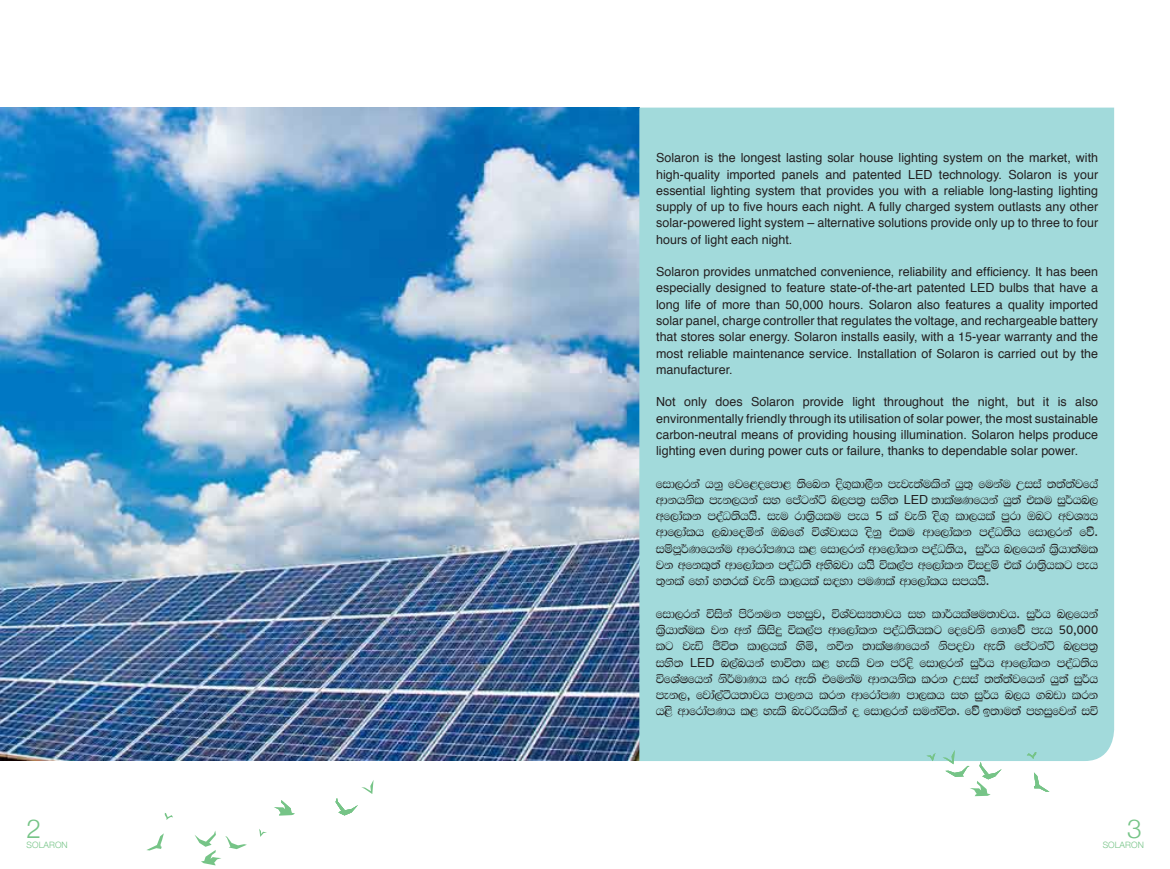
<style>
.page{position:relative;width:1170px;height:869px;background:#fff}
.page>*{position:absolute;margin:0;border:0;box-sizing:border-box;transform-origin:0 0}
.body_text{font:12.5px/16.2px "Helvetica";color:#231f20;text-align:justify}
.t1{font:12.5px/16.2px "FM Bindumathix";color:#231f20}
.t2{font:300 8.75px "Helvetica Neue";letter-spacing:.01em;color:#76c487}
.s1{font-family:"Helvetica"}
.s2{font-family:"Cocon";font-weight:300}
</style>
<div class="page">
<img style="left:0;top:107px;width:639px;height:653px">
<div style="left:639px;top:107px;width:476px;height:653px;background:#a2dadb"></div>
<svg style="left:274px;top:749px;width:775px;height:2px;background:#759fb3"></svg>
<svg style="left:147px;top:813px;width:120px;height:52px"></svg>
<svg style="left:274px;top:751px;width:775px;height:64px"></svg>
<svg style="left:335px;top:797px;width:23px;height:18px"></svg>
<p class="body_text" style="left:656px;top:149px;width:443px">Solaron is the longest lasting solar house lighting system on the market, with high-quality imported panels and patented LED technology. Solaron is your essential lighting system that provides you with a reliable long-lasting lighting supply of up to five hours each night. A fully charged system outlasts any other solar-powered light system – alternative solutions provide only up to three to four hours of light each night.</p>
<p class="body_text" style="left:656px;top:263px;width:443px">Solaron provides unmatched convenience, reliability and efficiency. It has been especially designed to feature state-of-the-art patented LED bulbs that have a long life of more than 50,000 hours. Solaron also features a quality imported solar panel, charge controller that regulates the voltage, and rechargeable battery that stores solar energy. Solaron installs easily, with a 15-year warranty and the most reliable maintenance service. Installation of Solaron is carried out by the manufacturer.</p>
<p class="body_text" style="left:656px;top:393px;width:443px">Not only does Solaron provide light throughout the night, but it is also environmentally friendly through its utilisation of solar power, the most sustainable carbon-neutral means of providing housing illumination. Solaron helps produce lighting even during power cuts or failure, thanks to dependable solar power.</p>
<p class="t1" style="left:656px;top:476px;width:447px">fid,rka hkqfjf&lt;ofmd&lt; ;sfnk È.=ld,Sk meje;aulska hq;= fukau Wiia ;;a;ajfha wdkhksl mek,hka iy fmagkaÜ n,m;%iys; <span class="s1">LED</span> ;dlaIKfhka hq;a tlu iq¾hn, wf,dalk moaO;shhs’<span class="s2">.</span> ieu rd;%shlu meh <span class="s2">5</span> la jeksos.= ld,hla mqrd Tng wjYHh wdf,dalh ,ndfoñka Tnf.a úYajdih oskqtlu wdf,dalk moaO;sh fid,rka fú’<span class="s2">. </span>iïmQ¾Kfhkau wdfrdamKh l&lt; fid,rka wdf,dalk moaO;sh<span class="s2">,</span> iq¾h n,fhka l%shd;aul jk wfkl=;a wdf,dalk moaO;swNsnjd hhs’úl,am wf,dalk úiÿï tla rd;s%hlg meh ;=kla fyda y;rla jeksld,hla i|yd muKla wdf,dalh imhhs’<span class="s2">.</span></p>
<p class="t1" style="left:656px;top:606px;width:451px">fid,rka úiska msßkuk myiqj<span class="s2">,</span> úYajiH;djh iy ld¾hlaIu;djh<span class="s2">.</span> iq¾h n,fhka l%shd;aul jk wka lsisÿ úl,am wdf,dalk moaO;shlg fofjksfkdfõ’meh <span class="s2">50,000 </span>lg jeä Ôú; ld,hla ysñ<span class="s2">,</span> kùk ;dlaIKfhka ksmojd we;s fmagkaÜ n,m;% iys; <span class="s1">LED</span> n,anhka Ndú;d l&lt; yelsjk mßÈ fid,rka iq¾h wdf,dalk moaO;sh úfYaIfhka ks¾udKh lr we;’tfukau wdkhksl lrk Wiia ;;a;ajfhka hq;a iq¾h mek,<span class="s2">,</span> fjda,aàh;djh md,kh lrk wdfrdamK md,lh iy iq¾h n,h .nvd lrk h&lt;swdfrdamKh l&lt; yelsnegßhlska o fid,rka iukaú;<span class="s2">.</span> fõ’b;du;a myiqfjka iú</p>
<p class="t2" style="left:27px;top:839px;width:43px">SOLARON</p>
<p class="t2" style="left:1102px;top:839px;width:43px">SOLARON</p>
</div>
